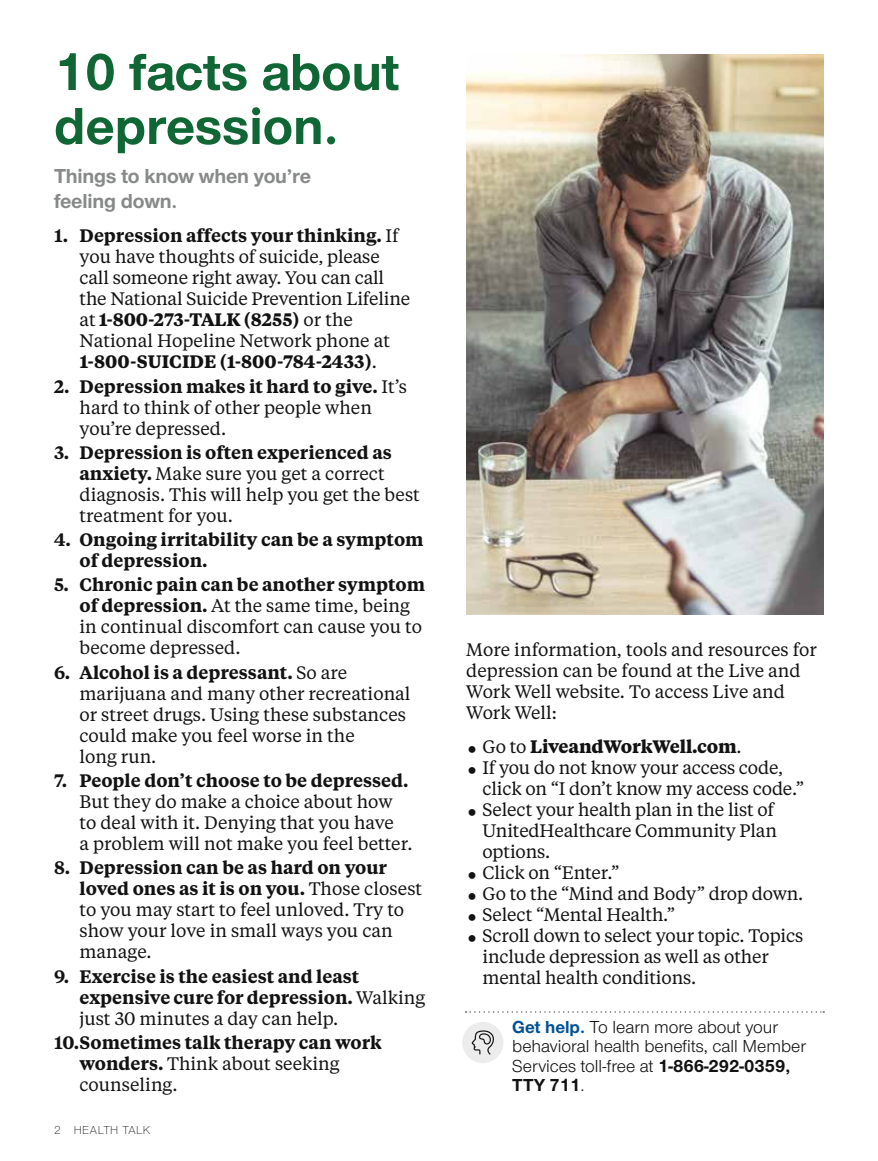
<style>
.page{position:relative;width:878px;height:1161px;background:#fff}
.page>*{position:absolute;margin:0;border:0;box-sizing:border-box;transform-origin:0 0}
.t1{font:700 54px/54px "UHC Sans";color:#106634}
.t2{font:700 21px/25.2px "UHC Sans";letter-spacing:-.01em;color:#888a8a}
.t3{font:18px/21px "UHC Serif Text";color:#121212}
.t4{font:600 18px/21px "UHC Serif Text";color:#121212}
.t5{font:18px/19.5px "UHC Sans";color:#121212}
.t6{font:300 12px "UHC Sans";letter-spacing:.04em;color:#121212}
.s1{font-weight:600}
.s2{font-weight:700}
.s3{font-weight:400}
.s4{font-weight:700;color:#005195}
</style>
<div class="page">
<svg style="left:465px;top:1011px;width:359px;height:2px"></svg>
<div style="left:462px;top:1022px;width:41px;height:41px;background:#ebeceb;border-radius:50%"></div>
<svg style="left:471px;top:1030px;width:23px;height:25px"></svg>
<img style="left:466px;top:54px;width:358px;height:561px">
<h1 class="t1" style="left:54px;top:43px;width:347px">10 facts about depression.</h1>
<p class="t2" style="left:54px;top:162px;width:258px">Things to know when you’re feeling down.</p>
<p class="t3" style="left:80px;top:225px;width:332px;text-indent:-26px"><span class="s1">1. Depression affects your thinking.</span> If you have thoughts of suicide, please call someone right away. You can call the National Suicide Prevention Lifeline at <span class="s2">1-800-273-TALK (8255)</span> or the National Hopeline Network phone at <span class="s2">1-800-SUICIDE (1-800-784-2433)</span>.</p>
<p class="t3" style="left:80px;top:375px;width:329px;text-indent:-26px"><span class="s1">2. Depression makes it hard to give.</span> It’s hard to think of other people when you’re depressed.</p>
<p class="t3" style="left:80px;top:441px;width:342px;text-indent:-26px"><span class="s1">3. Depression is often experienced as anxiety.</span> Make sure you get a correct diagnosis. This will help you get the best treatment for you.</p>
<p class="t4" style="left:80px;top:528px;width:345px;text-indent:-26px">4. Ongoing irritability can be a symptom of depression.</p>
<p class="t3" style="left:80px;top:574px;width:347px;text-indent:-26px"><span class="s1">5. Chronic pain can be another symptom of depression.</span> At the same time, being in continual discomfort can cause you to become depressed.</p>
<p class="t3" style="left:80px;top:661px;width:332px;text-indent:-26px"><span class="s1">6. Alcohol is a depressant.</span> So are marijuana and many other recreational or street drugs. Using these substances could make you feel worse in the<br>long run.</p>
<p class="t4" style="left:54px;top:769px;width:356px">7. People don’t choose to be depressed.</p>
<p class="t3" style="left:80px;top:790px;width:334px">But they do make a choice about how to deal with it. Denying that you have<br>a problem will not make you feel better.</p>
<p class="t3" style="left:80px;top:857px;width:344px;text-indent:-26px"><span class="s1">8. Depression can be as hard on your loved ones as it is on you.</span> Those closest to you may start to feel unloved. Try to show your love in small ways you can manage.</p>
<p class="t4" style="left:80px;top:965px;width:347px;text-indent:-26px">9. Exercise is the easiest and least expensive cure for depression. <span class="s3">Walking just 30 minutes a day can help.</span></p>
<p class="t4" style="left:80px;top:1031px;width:304px;text-indent:-26px">10.Sometimes talk therapy can work wonders. <span class="s3">Think about seeking counseling.</span></p>
<p class="t6" style="left:54px;top:1122px;width:98px">2 HEALTH TALK</p>
<p class="t3" style="left:466px;top:639px;width:352px">More information, tools and resources for depression can be found at the Live and<br>Work Well website. To access Live and<br>Work Well:</p>
<p class="t3" style="left:482px;top:736px;width:323px">Go to <span class="s2">LiveandWorkWell.com</span>.<br>If you do not know your access code, click on “I don’t know my access code.”<br>Select your health plan in the list of<br>UnitedHealthcare Community Plan options.<br>Click on “Enter.”<br>Go to the “Mind and Body” drop down.<br>Select “Mental Health.”<br>Scroll down to select your topic. Topics include depression as well as other mental health conditions.</p>
<p class="t5" style="left:512px;top:1017px;width:295px"><span class="s4">Get help.</span> To learn more about your behavioral health benefits, call Member<br>Services toll-free at <span class="s2">1-866-292-0359,<br>TTY 711</span>.</p>
</div>
